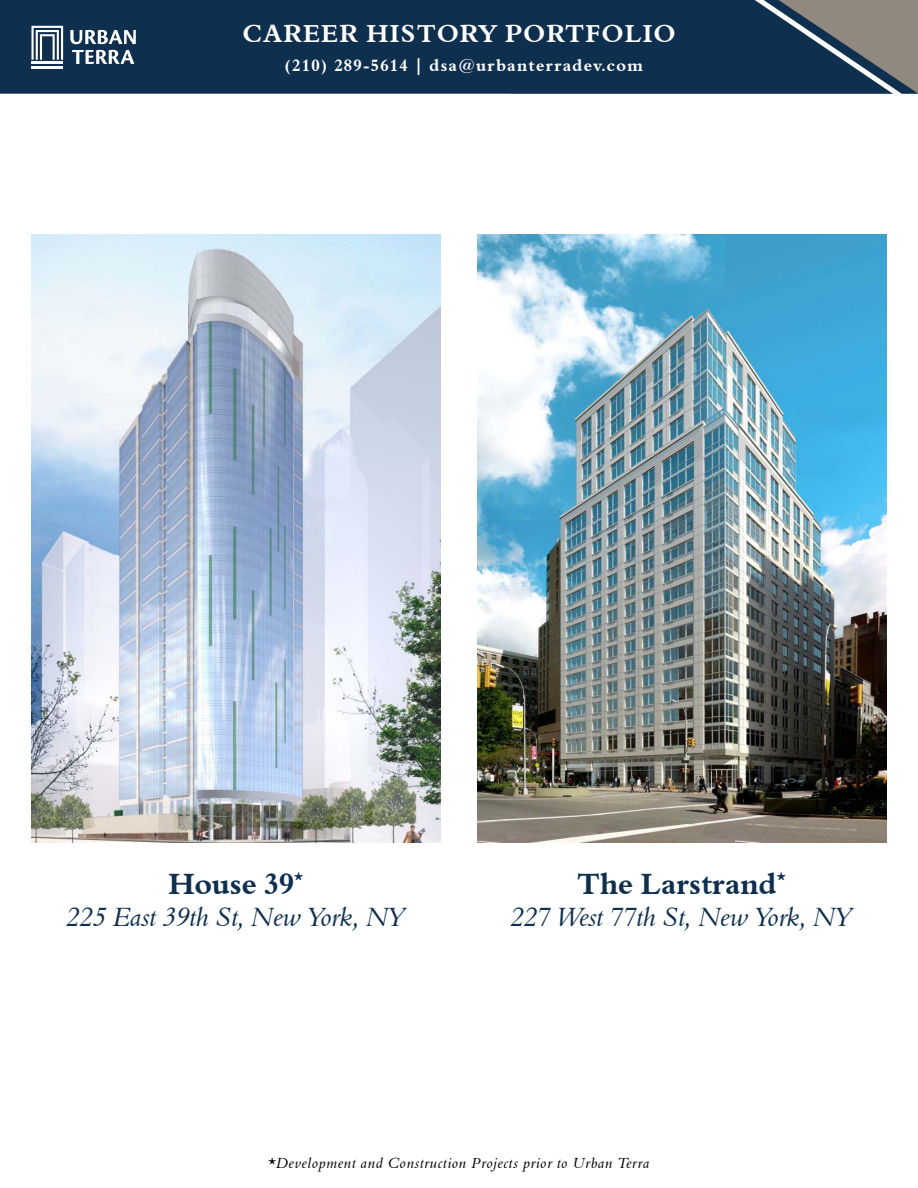
<style>
.page{position:relative;width:918px;height:1188px;background:#fff}
.page>*{position:absolute;margin:0;border:0;box-sizing:border-box;transform-origin:0 0}
.t1{font:30px "Aldine 401 BT Bold A";color:#0f2f4f}
.t2{font:27px "Aldine 401 BT Italic A";color:#0f2f4f}
.t3{font:25.2px "Aldine 401 BT Bold A";letter-spacing:.05em;color:#fff}
.t4{font:16.8px "Aldine 401 BT Bold A";letter-spacing:.075em;color:#fff}
.t5{font:15px "Aldine 401 BT Italic A";letter-spacing:.05em;color:#000}
</style>
<div class="page">
<img style="left:32px;top:235px;width:409px;height:607px">
<img style="left:477px;top:235px;width:409px;height:607px">
<div style="left:0;top:0;width:511px;height:94px;background:#0f2f4f"></div>
<svg style="left:511px;top:0;width:407px;height:94px;background:#2a435b"></svg>
<svg style="left:31px;top:26px;width:32px;height:34px"></svg>
<hr style="left:32px;top:62px;width:31px;height:2px;background:#fff">
<hr style="left:32px;top:66px;width:31px;height:2px;background:#fff">
<svg style="left:70px;top:30px;width:66px;height:14px"></svg>
<svg style="left:72px;top:50px;width:62px;height:14px"></svg>
<h3 class="t3" style="left:243px;top:18px;width:434px">CAREER HISTORY PORTFOLIO</h3>
<p class="t4" style="left:284px;top:55px;width:360px">(210) 289-5614 | dsa@urbanterradev.com</p>
<h1 class="t1" style="left:168px;top:865px;width:137px">House 39<sup>*</sup></h1>
<h2 class="t2" style="left:67px;top:901px;width:340px">225 East 39th St, New York, NY</h2>
<h1 class="t1" style="left:577px;top:865px;width:210px">The Larstrand<sup>*</sup></h1>
<h2 class="t2" style="left:511px;top:901px;width:343px">227 West 77th St, New York, NY</h2>
<p class="t5" style="left:268px;top:1154px;width:383px">*Development and Construction Projects prior to Urban Terra</p>
</div>
